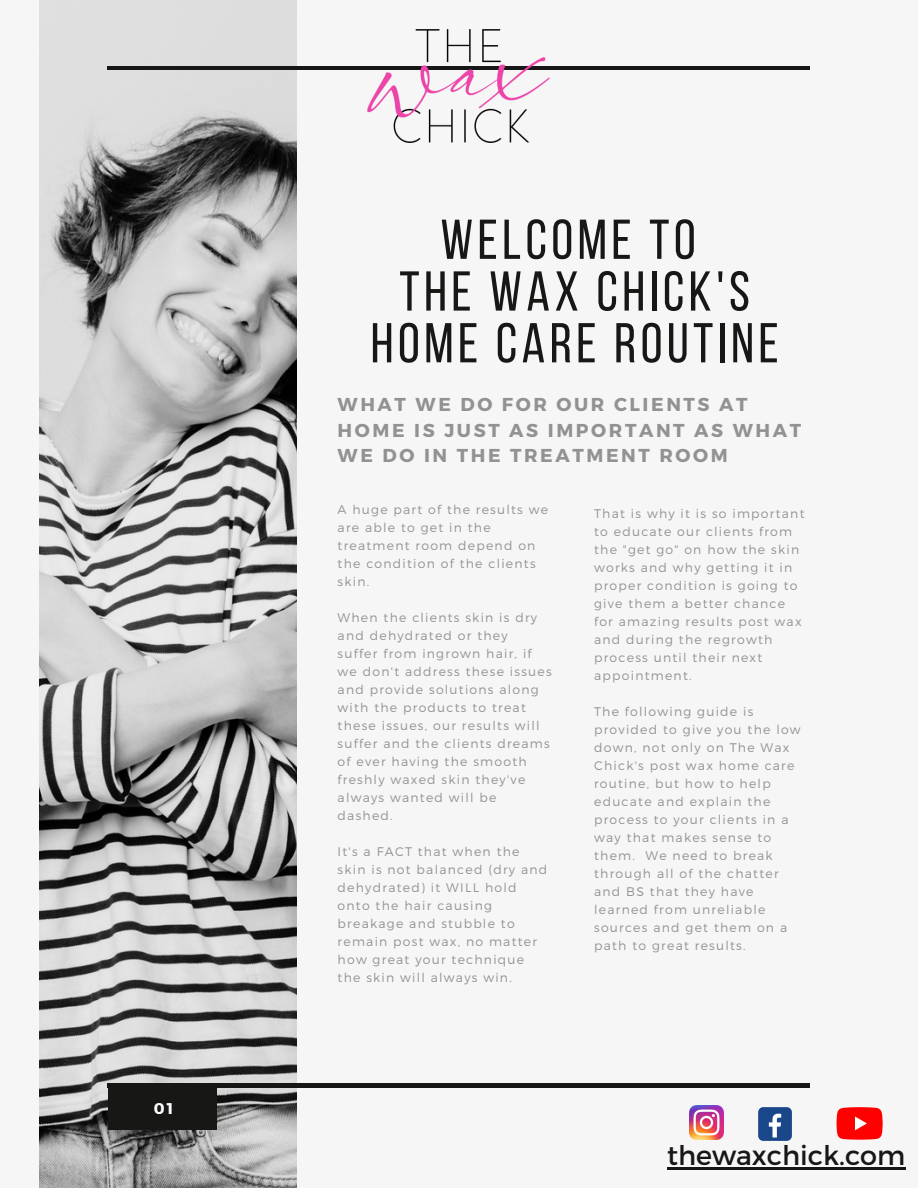
<style>
.page{position:relative;width:918px;height:1188px;background:#f6f6f6}
.page>*{position:absolute;margin:0;border:0;box-sizing:border-box;transform-origin:0 0}
.t1{font:55.95px/51.8px "Bebas Neue";letter-spacing:.08em;color:#171716;text-align:center}
.t2{font:27px "Montserrat";color:#171716}
.t3{font:700 18.6px/25.3px "Montserrat";letter-spacing:.14em;color:#929292}
.t4{font:700 15.6px "Montserrat";color:#fff}
.t5{font:300 12.45px/18px "Montserrat";letter-spacing:.1em;color:#929292}
</style>
<div class="page">
<img style="left:39px;top:0;width:258px;height:1188px">
<hr style="left:107px;top:67px;width:703px;height:3px;background:#171716">
<div style="left:109px;top:1085px;width:108px;height:44px;background:#171716"></div>
<hr style="left:107px;top:1084px;width:703px;height:3px;background:#171716">
<img style="left:366px;top:29px;width:186px;height:114px">
<hr style="left:667px;top:1167px;width:238px;height:3px;background:#171716">
<img style="left:689px;top:1106px;width:34px;height:34px">
<div style="left:758px;top:1107px;width:34px;height:34px;background:#1a4789;border-radius:5px"></div>
<svg style="left:769px;top:1114px;width:12px;height:24px"></svg>
<svg style="left:837px;top:1107px;width:46px;height:33px"></svg>
<p class="t4" style="left:154px;top:1099px;width:21px">01</p>
<p class="t1" style="left:440px;top:219px;width:257px">WELCOME TO</p>
<p class="t1" style="left:371px;top:271px;width:410px">THE WAX CHICK'S<br>HOME CARE ROUTINE</p>
<p class="t3" style="left:338px;top:391px;width:465px">WHAT WE DO FOR OUR CLIENTS AT<br>HOME IS JUST AS IMPORTANT AS WHAT<br>WE DO IN THE TREATMENT ROOM</p>
<p class="t5" style="left:338px;top:500px;width:212px">A huge part of the results we are able to get in the treatment room depend on the condition of the clients skin.</p>
<p class="t5" style="left:338px;top:608px;width:216px">When the clients skin is dry and dehydrated or they<br>suffer from ingrown hair, if we don't address these issues and provide solutions along with the products to treat these issues, our results will suffer and the clients dreams of ever having the smooth freshly waxed skin they've always wanted will be dashed.</p>
<p class="t5" style="left:338px;top:842px;width:211px">It's a FACT that when the skin is not balanced (dry and dehydrated) it WILL hold onto the hair causing breakage and stubble to remain post wax, no matter how great your technique the skin will always win.</p>
<p class="t5" style="left:594px;top:504px;width:212px">That is why it is so important to educate our clients from the "get go" on how the skin works and why getting it in proper condition is going to give them a better chance for amazing results post wax and during the regrowth process until their next appointment.</p>
<p class="t5" style="left:594px;top:702px;width:208px">The following guide is provided to give you the low down, not only on The Wax<br>Chick's post wax home care routine, but how to help educate and explain the process to your clients in a way that makes sense to them. We need to break through all of the chatter and BS that they have learned from unreliable sources and get them on a path to great results.</p>
<p class="t2" style="left:667px;top:1138px;width:240px">thewaxchick.com</p>
</div>
